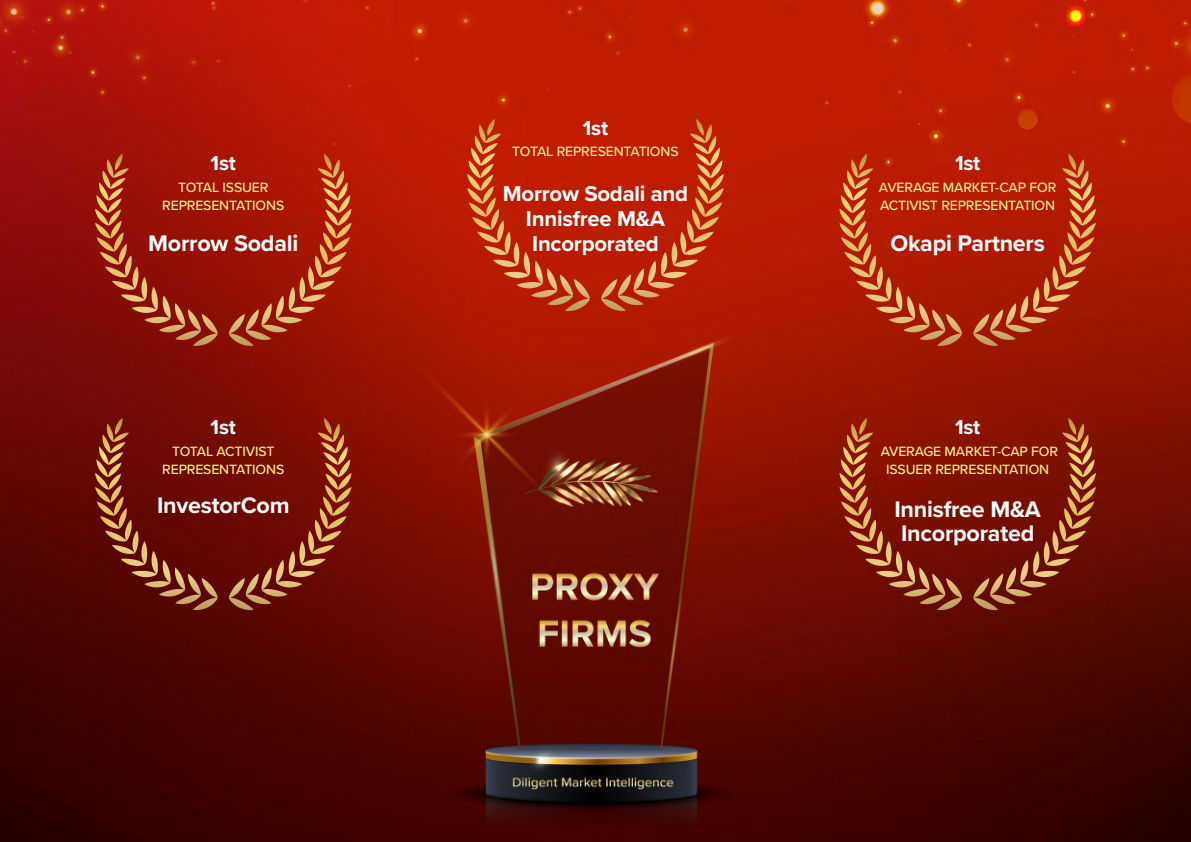
<style>
.page{position:relative;width:1191px;height:842px;background:#fff}
.page>*{position:absolute;margin:0;border:0;box-sizing:border-box;transform-origin:0 0}
.t1{font:700 23.3px/24px "Proxima Nova";letter-spacing:-.01em;color:#fff}
.t2{font:700 22.2px/25px "Proxima Nova";letter-spacing:-.01em;color:#fff;text-align:center}
.t3{font:700 21px "Proxima Nova";letter-spacing:-.01em;color:#fff}
.t4{font:500 14px/18px "Proxima Nova";letter-spacing:-.01em;color:#ffe688;text-align:center}
</style>
<div class="page">
<img style="left:0;top:0;width:1191px;height:842px">
<svg style="left:103px;top:154px;width:241px;height:35px;background:#ab1f0b"></svg>
<svg style="left:103px;top:418px;width:241px;height:35px;background:#7f1808"></svg>
<svg style="left:847px;top:154px;width:241px;height:35px;background:#bb2706"></svg>
<svg style="left:847px;top:418px;width:241px;height:35px;background:#911e06"></svg>
<svg style="left:475px;top:119px;width:241px;height:35px;background:#c12706"></svg>
<h3 class="t3" style="left:211px;top:147px;width:27px">1st</h3>
<p class="t4" style="left:162px;top:178px;width:123px">TOTAL ISSUER<br>REPRESENTATIONS</p>
<h1 class="t1" style="left:148px;top:231px;width:152px">Morrow Sodali</h1>
<h3 class="t3" style="left:211px;top:412px;width:27px">1st</h3>
<p class="t4" style="left:162px;top:442px;width:123px">TOTAL ACTIVIST<br>REPRESENTATIONS</p>
<h1 class="t1" style="left:157px;top:493px;width:134px">InvestorCom</h1>
<h3 class="t3" style="left:583px;top:113px;width:27px">1st</h3>
<p class="t4" style="left:512px;top:142px;width:168px">TOTAL REPRESENTATIONS</p>
<h2 class="t2" style="left:503px;top:180px;width:187px">Morrow Sodali and<br>Innisfree M&amp;A<br>Incorporated</h2>
<h3 class="t3" style="left:955px;top:147px;width:27px">1st</h3>
<p class="t4" style="left:879px;top:178px;width:179px;text-align:left">AVERAGE MARKET-CAP FOR<br>ACTIVIST REPRESENTATION</p>
<h1 class="t1" style="left:890px;top:231px;width:156px">Okapi Partners</h1>
<h3 class="t3" style="left:955px;top:412px;width:27px">1st</h3>
<p class="t4" style="left:880px;top:442px;width:179px">AVERAGE MARKET-CAP FOR<br>ISSUER REPRESENTATION</p>
<h1 class="t1" style="left:894px;top:497px;width:148px">Innisfree M&amp;A<br>Incorporated</h1>
</div>
